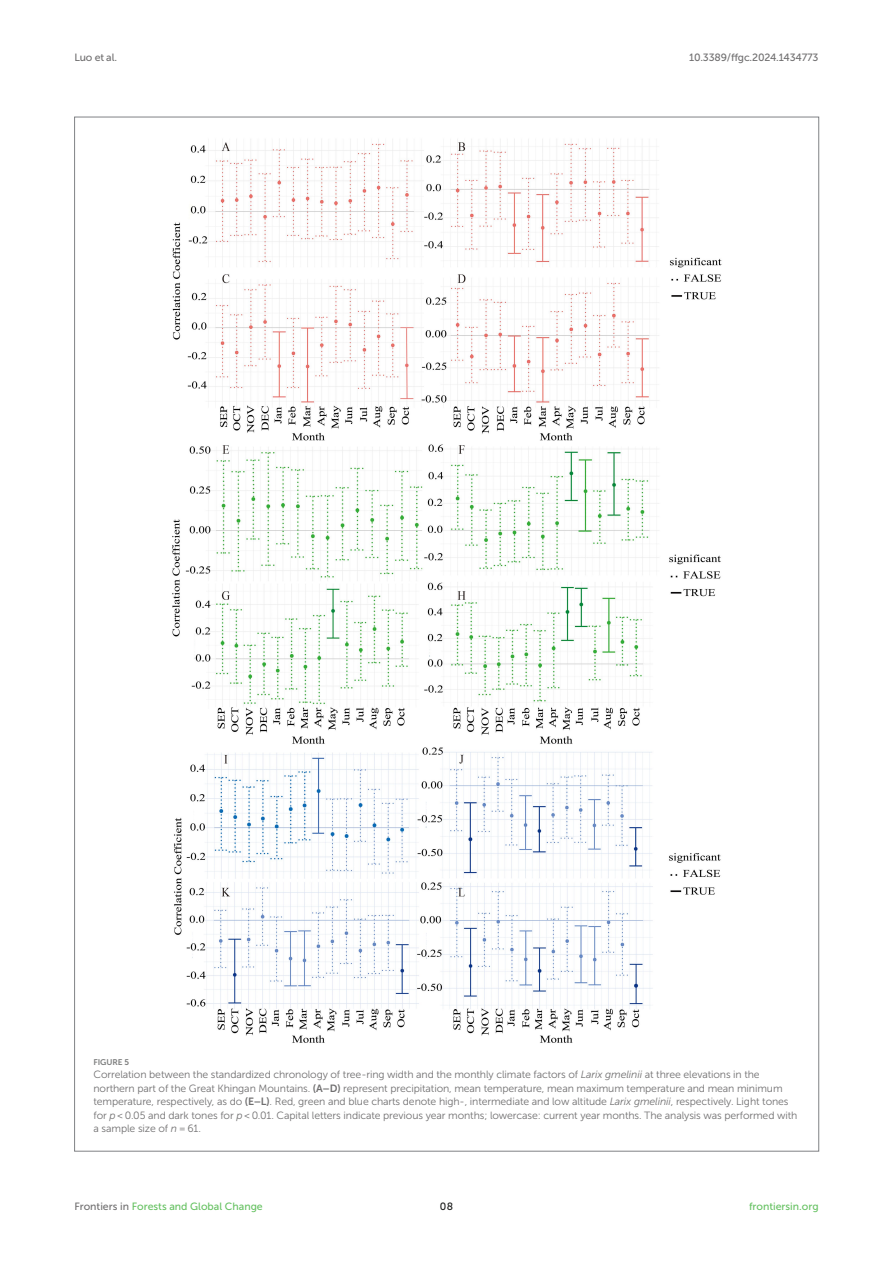
<style>
.page{position:relative;width:893px;height:1263px;background:#fff}
.page>*{position:absolute;margin:0;border:0;box-sizing:border-box;transform-origin:0 0}
.FIG_LEG{font:10.5px/13.5px "Museo Sans 300";letter-spacing:-.01em;color:#706f70}
.t1{font:10.5px "Museo Sans 500";color:#65c161}
.t2{font:10.5px "Museo Sans 500";letter-spacing:-.015em;color:#706f70}
.t3{font:10.5px "Museo Sans 500";color:#1b1c1b}
.FIG_HD{font:8.25px "Museo Sans 700";letter-spacing:-.01em;color:#7e7f7f}
.s1{font-style:italic}
.s2{font-family:"Museo Sans 700"}
.s3{color:#706f70}
</style>
<div class="page">
<img style="left:172px;top:139px;width:550px;height:904px">
<p class="t2" style="left:74px;top:51px;width:44px">Luo et al.</p>
<p class="t2" style="left:689px;top:51px;width:131px">10.3389/ffgc.2024.1434773</p>
<p class="FIG_HD" style="left:94px;top:1057px;width:37px">FIGURE 5</p>
<p class="FIG_LEG" style="left:94px;top:1068px;width:705px">Correlation between the standardized chronology of tree-ring width and the monthly climate factors of <span class="s1">Larix gmelinii</span> at three elevations in the northern part of the Great Khingan Mountains. <span class="s2">(A–D)</span> represent precipitation, mean temperature, mean maximum temperature and mean minimum temperature, respectively, as do <span class="s2">(E–L)</span>. Red, green and blue charts denote high-, intermediate and low altitude <span class="s1">Larix gmelinii</span>, respectively. Light tones for <span class="s1">p</span> &lt; 0.05 and dark tones for <span class="s1">p</span> &lt; 0.01. Capital letters indicate previous year months; lowercase: current year months. The analysis was performed with a sample size of <span class="s1">n</span> = 61.</p>
<p class="t1" style="left:74px;top:1200px;width:190px"><span class="s3">Frontiers in</span> Forests and Global Change</p>
<p class="t3" style="left:440px;top:1200px;width:15px">08</p>
<p class="t1" style="left:749px;top:1200px;width:71px">frontiersin.org</p>
</div>
